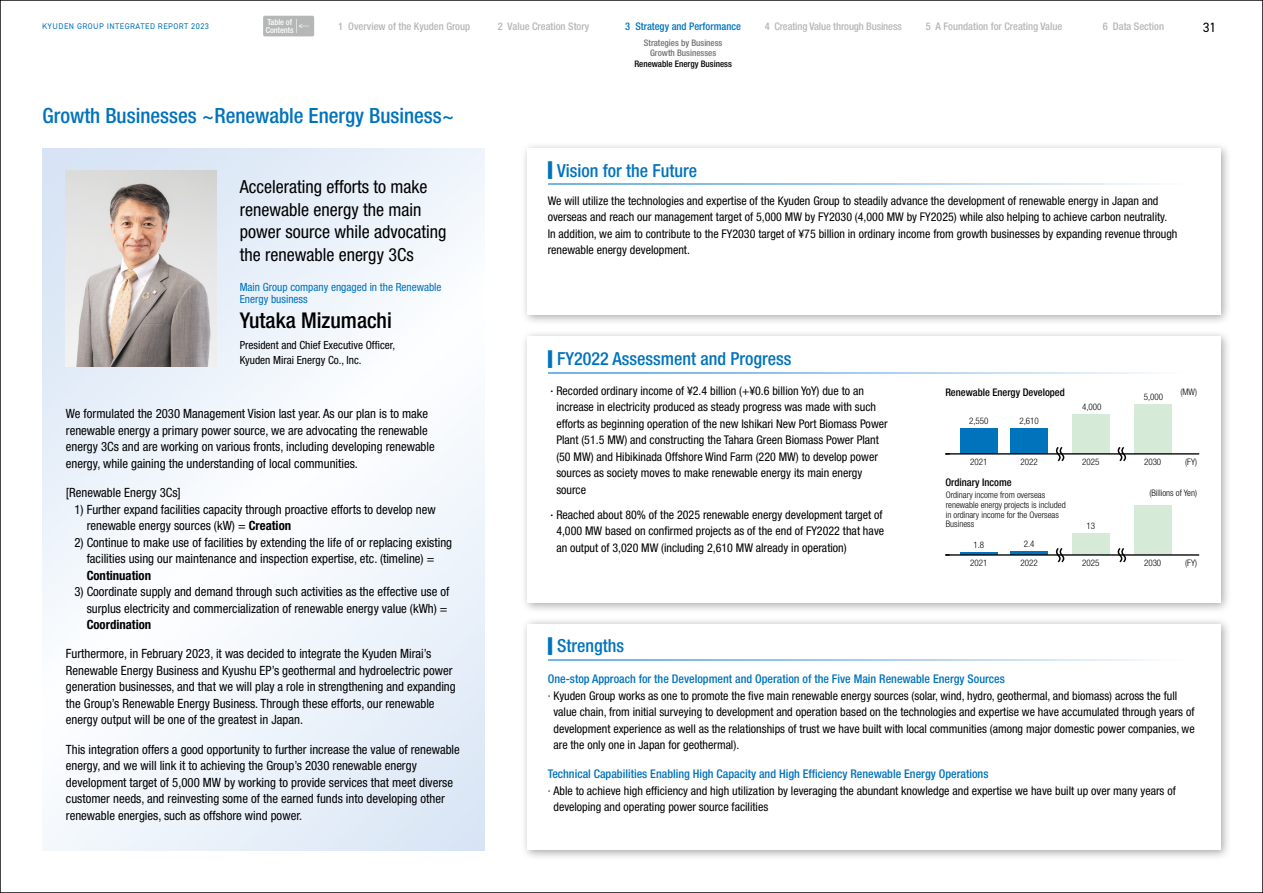
<style>
.page{position:relative;width:1263px;height:893px;background:#fff}
.page>*{position:absolute;margin:0;border:0;box-sizing:border-box;transform-origin:0 0}
.t1{font:500 condensed 21.75px "Helvetica Neue LT Std";color:#000}
.t2{font:500 condensed 21px "Helvetica Neue LT Std";color:#0073bd}
.t3{font:condensed 18px/22.5px "Helvetica Neue LT Std";color:#000}
.t4{font:500 condensed 18px "Helvetica Neue LT Std";color:#0073bd}
.t5{font:13.5px "DIN2014";color:#000}
.t6{font:condensed 12.75px/16.5px "Helvetica Neue LT Std";color:#000}
.t7{font:700 condensed 12.75px "Helvetica Neue LT Std";color:#000}
.t8{font:condensed 12px/16.5px "Helvetica Neue LT Std";color:#000}
.t9{font:500 condensed 12px "Helvetica Neue LT Std";color:#0073bd}
.t10{font:condensed 11.25px/15px "Helvetica Neue LT Std";color:#000}
.t11{font:condensed 11.25px/12px "Helvetica Neue LT Std";color:#0073bd}
.t12{font:500 condensed 10.5px "Helvetica Neue LT Std";color:#b5b6b6}
.t13{font:500 condensed 10.5px "Helvetica Neue LT Std";color:#000}
.t14{font:500 condensed 10.5px "Helvetica Neue LT Std";color:#0073bd}
.t15{font:300 condensed 9px/9.8px "Helvetica Neue LT Std";color:#000;text-align:center}
.t16{font:500 condensed 9px/10.5px "Helvetica Neue LT Std";color:#727171;text-align:center}
.t17{font:500 condensed 9px "Helvetica Neue LT Std";color:#000}
.t18{font:8.25px "DIN2014";letter-spacing:.05em;color:#0073bd}
.t19{font:500 condensed 8.25px "Helvetica Neue LT Std";color:#fff}
.s1{font-weight:700}
.s2{font-family:"Hiragino UD Sans Std W6";font-weight:400;font-stretch:normal;font-size:23.4px}
.s3{font-weight:500}
</style>
<div class="page">
<svg style="left:43px;top:149px;width:442px;height:701px"></svg>
<div style="left:520px;top:142px;width:712px;height:184px;background:#000;opacity:.35"></div>
<div style="left:527px;top:149px;width:693px;height:166px;background:#fff"></div>
<div style="left:520px;top:329px;width:712px;height:285px;background:#000;opacity:.35"></div>
<div style="left:527px;top:336px;width:693px;height:267px;background:#fff"></div>
<div style="left:520px;top:617px;width:712px;height:244px;background:#000;opacity:.35"></div>
<div style="left:527px;top:624px;width:693px;height:226px;background:#fff"></div>
<img style="left:66px;top:170px;width:150px;height:196px">
<div style="left:263px;top:16px;width:51px;height:20px;background:#b5b6b6;border-radius:2px"></div>
<svg style="left:296px;top:19px;width:13px;height:14px"></svg>
<svg style="left:548px;top:184px;width:608px;height:1px"></svg>
<div style="left:960px;top:429px;width:38px;height:25px;background:#0073bd"></div>
<div style="left:1010px;top:428px;width:38px;height:26px;background:#0073bd"></div>
<div style="left:1072px;top:414px;width:38px;height:40px;background:#d5ead7"></div>
<div style="left:1134px;top:404px;width:37px;height:50px;background:#d5ead7"></div>
<hr style="left:960px;top:552px;width:38px;height:3px;background:#0073bd">
<hr style="left:1010px;top:551px;width:38px;height:4px;background:#0073bd">
<div style="left:1072px;top:533px;width:38px;height:22px;background:#d5ead7"></div>
<div style="left:1134px;top:505px;width:37px;height:50px;background:#d5ead7"></div>
<hr style="left:945px;top:453px;width:254px;height:2px;background:#000">
<svg style="left:1052px;top:447px;width:16px;height:15px"></svg>
<svg style="left:1114px;top:447px;width:15px;height:15px"></svg>
<hr style="left:945px;top:554px;width:254px;height:2px;background:#000">
<svg style="left:1052px;top:548px;width:16px;height:15px"></svg>
<svg style="left:1114px;top:548px;width:15px;height:15px"></svg>
<svg style="left:548px;top:372px;width:608px;height:1px"></svg>
<svg style="left:548px;top:659px;width:608px;height:1px"></svg>
<p class="t18" style="left:42px;top:21px;width:168px">KYUDEN GROUP INTEGRATED REPORT 2023</p>
<p class="t19" style="left:267px;top:17px;width:26px">Table of</p>
<p class="t12" style="left:338px;top:20px;width:134px">1 Overview of the Kyuden Group</p>
<p class="t12" style="left:498px;top:20px;width:93px">2 Value Creation Story</p>
<p class="t14" style="left:625px;top:20px;width:117px">3 Strategy and Performance</p>
<p class="t12" style="left:765px;top:20px;width:139px">4 Creating Value through Business</p>
<p class="t12" style="left:926px;top:20px;width:138px">5 A Foundation for Creating Value</p>
<p class="t12" style="left:1103px;top:20px;width:63px">6 Data Section</p>
<p class="t19" style="left:266px;top:25px;width:29px">Contents</p>
<p class="t5" style="left:1203px;top:19px;width:15px">31</p>
<p class="t16" style="left:644px;top:37px;width:80px">Strategies by Business<br>Growth Businesses</p>
<p class="t17" style="left:634px;top:58px;width:99px">Renewable Energy Business</p>
<h2 class="t2" style="left:43px;top:103px;width:413px">Growth Businesses ~Renewable Energy Business~</h2>
<h3 class="t3" style="left:240px;top:176px;width:208px">Accelerating efforts to make renewable energy the main power source while advocating the renewable energy 3Cs</h3>
<p class="t11" style="left:240px;top:280px;width:203px">Main Group company engaged in the Renewable<br>Energy business</p>
<h1 class="t1" style="left:240px;top:307px;width:154px">Yutaka Mizumachi</h1>
<p class="t10" style="left:240px;top:338px;width:157px">President and Chief Executive Officer,<br>Kyuden Mirai Energy Co., Inc.</p>
<p class="t6" style="left:66px;top:406px;width:370px">We formulated the 2030 Management Vision last year. As our plan is to make renewable energy a primary power source, we are advocating the renewable energy 3Cs and are working on various fronts, including developing renewable energy, while gaining the understanding of local communities.</p>
<p class="t6" style="left:66px;top:484px;width:117px">[Renewable Energy 3Cs]</p>
<p class="t6" style="left:87px;top:501px;width:351px;text-indent:-12px">1) Further expand facilities capacity through proactive efforts to develop new renewable energy sources (kW) = <span class="s1">Creation</span></p>
<p class="t6" style="left:74px;top:534px;width:379px;text-align:center">2) Continue to make use of facilities by extending the life of or replacing existing facilities using our maintenance and inspection expertise, etc. (timeline) =</p>
<p class="t7" style="left:87px;top:567px;width:66px">Continuation</p>
<p class="t6" style="left:74px;top:583px;width:377px;text-align:right">3) Coordinate supply and demand through such activities as the effective use of surplus electricity and commercialization of renewable energy value (kWh) =</p>
<p class="t7" style="left:87px;top:617px;width:66px">Coordination</p>
<p class="t6" style="left:66px;top:646px;width:391px">Furthermore, in February 2023, it was decided to integrate the Kyuden Mirai’s Renewable Energy Business and Kyushu EP’s geothermal and hydroelectric power generation businesses, and that we will play a role in strengthening and expanding the Group’s Renewable Energy Business. Through these efforts, our renewable energy output will be one of the greatest in Japan.</p>
<p class="t6" style="left:66px;top:741px;width:395px">This integration offers a good opportunity to further increase the value of renewable energy, and we will link it to achieving the Group’s 2030 renewable energy development target of 5,000 MW by working to provide services that meet diverse customer needs, and reinvesting some of the earned funds into developing other renewable energies, such as offshore wind power.</p>
<h3 class="t4" style="left:548px;top:159px;width:151px"><span class="s2">■</span> Vision for the Future</h3>
<p class="t8" style="left:548px;top:192px;width:631px">We will utilize the technologies and expertise of the Kyuden Group to steadily advance the development of renewable energy in Japan and overseas and reach our management target of 5,000 MW by FY2030 (4,000 MW by FY2025) while also helping to achieve carbon neutrality.<br>In addition, we aim to contribute to the FY2030 target of ¥75 billion in ordinary income from growth businesses by expanding revenue through renewable energy development.</p>
<h3 class="t4" style="left:548px;top:348px;width:245px"><span class="s2">■</span> FY2022 Assessment and Progress</h3>
<p class="t8" style="left:556px;top:382px;width:333px;text-indent:-6px"><span class="s3">·</span> Recorded ordinary income of ¥2.4 billion (+¥0.6 billion YoY) due to an increase in electricity produced as steady progress was made with such efforts as beginning operation of the new Ishikari New Port Biomass Power Plant (51.5 MW) and constructing the Tahara Green Biomass Power Plant (50 MW) and Hibikinada Offshore Wind Farm (220 MW) to develop power sources as society moves to make renewable energy its main energy source</p>
<p class="t8" style="left:556px;top:506px;width:329px;text-indent:-6px"><span class="s3">·</span> Reached about 80% of the 2025 renewable energy development target of<br>4,000 MW based on confirmed projects as of the end of FY2022 that have an output of 3,020 MW (including 2,610 MW already in operation)</p>
<h3 class="t4" style="left:548px;top:635px;width:78px"><span class="s2">■</span> Strengths</h3>
<p class="t13" style="left:945px;top:386px;width:121px">Renewable Energy Developed</p>
<p class="t15" style="left:1180px;top:387px;width:18px">(MW)</p>
<p class="t15" style="left:1144px;top:392px;width:21px">5,000</p>
<p class="t15" style="left:1082px;top:402px;width:21px">4,000</p>
<p class="t15" style="left:969px;top:416px;width:21px">2,550</p>
<p class="t15" style="left:1019px;top:416px;width:21px">2,610</p>
<p class="t15" style="left:1020px;top:457px;width:19px">2022</p>
<p class="t15" style="left:970px;top:457px;width:19px">2021</p>
<p class="t15" style="left:1082px;top:457px;width:19px">2025</p>
<p class="t15" style="left:1144px;top:457px;width:19px">2030</p>
<p class="t15" style="left:1185px;top:457px;width:13px">(FY)</p>
<p class="t13" style="left:945px;top:476px;width:68px">Ordinary Income</p>
<p class="t15" style="left:946px;top:490px;width:122px;text-align:left">Ordinary income from overseas renewable energy projects is included in ordinary income for the Overseas<br>Business</p>
<p class="t15" style="left:1086px;top:521px;width:10px">13</p>
<p class="t15" style="left:1149px;top:488px;width:49px">(Billions of Yen)</p>
<p class="t15" style="left:973px;top:540px;width:12px">1.8</p>
<p class="t15" style="left:1020px;top:534px;width:19px;line-height:19.2px">2.4<br>2022</p>
<p class="t15" style="left:970px;top:558px;width:19px">2021</p>
<p class="t15" style="left:1082px;top:558px;width:19px">2025</p>
<p class="t15" style="left:1144px;top:558px;width:19px">2030</p>
<p class="t15" style="left:1185px;top:558px;width:13px">(FY)</p>
<p class="t9" style="left:548px;top:672px;width:459px">One-stop Approach for the Development and Operation of the Five Main Renewable Energy Sources</p>
<p class="t8" style="left:553px;top:687px;width:643px;text-indent:-6px">· Kyuden Group works as one to promote the five main renewable energy sources (solar, wind, hydro, geothermal, and biomass) across the full value chain, from initial surveying to development and operation based on the technologies and expertise we have accumulated through years of development experience as well as the relationships of trust we have built with local communities (among major domestic power companies, we are the only one in Japan for geothermal).</p>
<p class="t9" style="left:548px;top:767px;width:442px">Technical Capabilities Enabling High Capacity and High Efficiency Renewable Energy Operations</p>
<p class="t8" style="left:553px;top:782px;width:624px;text-indent:-6px">· Able to achieve high efficiency and high utilization by leveraging the abundant knowledge and expertise we have built up over many years of developing and operating power source facilities</p>
</div>
